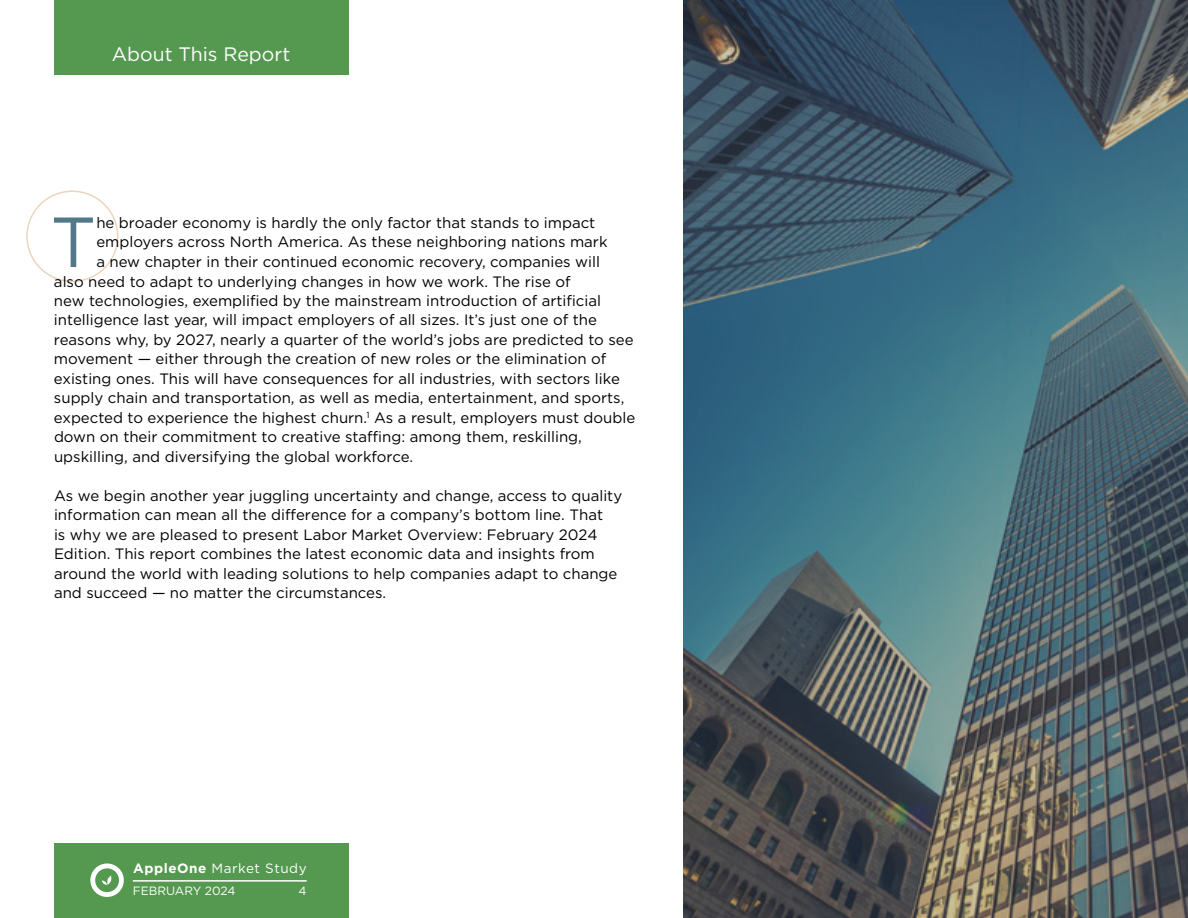
<style>
.page{position:relative;width:1188px;height:918px;background:#fff}
.page>*{position:absolute;margin:0;border:0;box-sizing:border-box;transform-origin:0 0}
.t1{font:70.65px "Gotham";color:#52788a}
.t2{font:19.5px "Gotham";color:#fff}
.t3{font:15px/19.5px "Gotham";color:#000}
.t4{font:13.5px "Gotham";letter-spacing:.04em;color:#fff}
.t5{font:12px "Gotham";color:#fff}
.s1{font-weight:700}
</style>
<div class="page">
<svg style="left:684px;top:0;width:504px;height:918px;background:#47636e"></svg>
<div style="left:54px;top:0;width:294px;height:74px;background:#559850"></div>
<div style="left:54px;top:844px;width:294px;height:74px;background:#559850"></div>
<div style="left:26px;top:191px;width:92px;height:91px;border:2px solid #eed4bd;border-radius:50%"></div>
<hr style="left:133px;top:880px;width:174px;height:2px;background:#fff">
<svg style="left:90px;top:863px;width:34px;height:34px"></svg>
<h2 class="t2" style="left:112px;top:42px;width:180px">About This Report</h2>
<h1 class="t1" style="left:51px;top:197px;width:47px">T</h1>
<p class="t3" style="left:96px;top:213px;width:500px">he broader economy is hardly the only factor that stands to impact</p>
<p class="t3" style="left:96px;top:232px;width:513px">employers across North America. As these neighboring nations mark</p>
<p class="t3" style="left:96px;top:252px;width:505px">a new chapter in their continued economic recovery, companies will</p>
<p class="t3" style="left:54px;top:271px;width:518px">also need to adapt to underlying changes in how we work. The rise of</p>
<p class="t3" style="left:54px;top:291px;width:549px">new technologies, exemplified by the mainstream introduction of artificial</p>
<p class="t3" style="left:54px;top:310px;width:545px">intelligence last year, will impact employers of all sizes. It’s just one of the</p>
<p class="t3" style="left:54px;top:330px;width:581px">reasons why, by 2027, nearly a quarter of the world’s jobs are predicted to see</p>
<p class="t3" style="left:54px;top:349px;width:554px">movement — either through the creation of new roles or the elimination of</p>
<p class="t3" style="left:54px;top:369px;width:567px">existing ones. This will have consequences for all industries, with sectors like</p>
<p class="t3" style="left:54px;top:388px;width:572px">supply chain and transportation, as well as media, entertainment, and sports,</p>
<p class="t3" style="left:54px;top:408px;width:583px">expected to experience the highest churn.<sup>1</sup> As a result, employers must double</p>
<p class="t3" style="left:54px;top:427px;width:529px">down on their commitment to creative staffing: among them, reskilling,</p>
<p class="t3" style="left:54px;top:447px;width:361px">upskilling, and diversifying the global workforce.</p>
<p class="t3" style="left:54px;top:486px;width:570px">As we begin another year juggling uncertainty and change, access to quality information can mean all the difference for a company’s bottom line. That<br>is why we are pleased to present Labor Market Overview: February 2024<br>Edition. This report combines the latest economic data and insights from around the world with leading solutions to help companies adapt to change and succeed — no matter the circumstances.</p>
<p class="t4" style="left:133px;top:860px;width:175px"><span class="s1">AppleOne</span> Market Study</p>
<p class="t5" style="left:133px;top:883px;width:104px">FEBRUARY 2024</p>
<p class="t5" style="left:298px;top:883px;width:10px">4</p>
</div>
